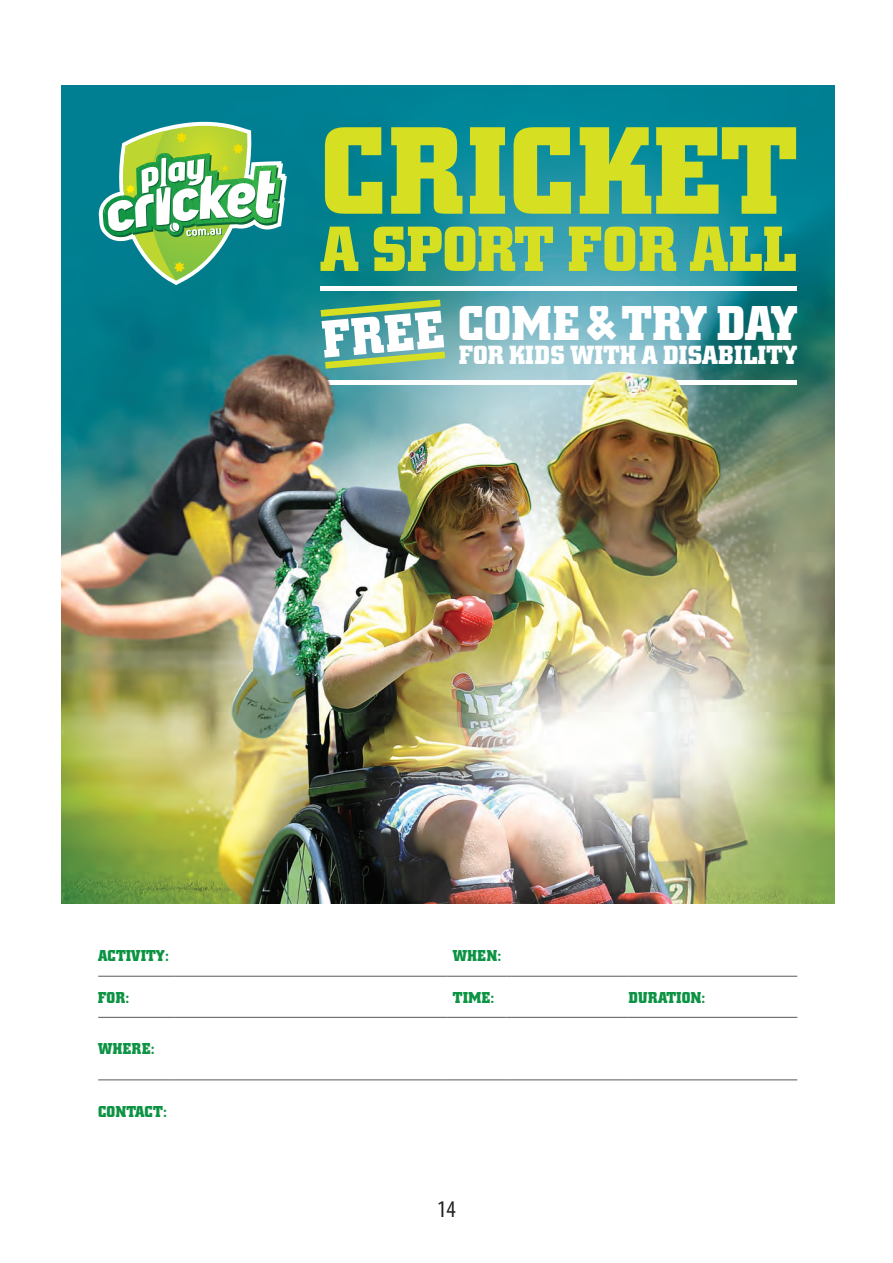
<style>
.page{position:relative;width:893px;height:1263px;background:#fff}
.page>*{position:absolute;margin:0;border:0;box-sizing:border-box;transform-origin:0 0}
.t1{font:700 122.55px "City";letter-spacing:.03em;color:#d6df21}
.t2{font:700 62.85px "City";color:#d6df21}
.t3{font:700 48.15px "City";letter-spacing:.02em;color:#fff}
.t4{font:700 25.95px "City";letter-spacing:.02em;color:#fff}
.t5{font:condensed 24px "Myriad Pro";color:#231f20}
.t6{font:700 15.6px "City";letter-spacing:.02em;color:#0d9344}
</style>
<div class="page">
<img style="left:61px;top:85px;width:773px;height:819px">
<svg style="left:321px;top:300px;width:124px;height:69px"></svg>
<hr style="left:321px;top:286px;width:476px;height:4px;background:#fff">
<hr style="left:321px;top:380px;width:476px;height:4px;background:#fff">
<svg style="left:98px;top:122px;width:189px;height:163px"></svg>
<hr style="left:98px;top:1017px;width:77px;height:1px;background:#57585a">
<hr style="left:175px;top:1017px;width:273px;height:1px;background:#57585a">
<hr style="left:448px;top:1017px;width:59px;height:1px;background:#57585a">
<hr style="left:507px;top:1017px;width:122px;height:1px;background:#57585a">
<hr style="left:629px;top:1017px;width:80px;height:1px;background:#57585a">
<hr style="left:709px;top:1017px;width:88px;height:1px;background:#57585a">
<hr style="left:98px;top:1079px;width:77px;height:1px;background:#57585a">
<hr style="left:175px;top:1079px;width:273px;height:1px;background:#57585a">
<hr style="left:448px;top:1079px;width:59px;height:1px;background:#57585a">
<hr style="left:507px;top:1079px;width:122px;height:1px;background:#57585a">
<hr style="left:629px;top:1079px;width:80px;height:1px;background:#57585a">
<hr style="left:709px;top:1079px;width:88px;height:1px;background:#57585a">
<hr style="left:98px;top:976px;width:77px;height:1px;background:#57585a">
<hr style="left:175px;top:976px;width:273px;height:1px;background:#57585a">
<hr style="left:448px;top:976px;width:59px;height:1px;background:#57585a">
<hr style="left:507px;top:976px;width:122px;height:1px;background:#57585a">
<hr style="left:629px;top:976px;width:80px;height:1px;background:#57585a">
<hr style="left:709px;top:976px;width:88px;height:1px;background:#57585a">
<img style="left:314px;top:370px;width:380px;height:21px">
<h1 class="t1" style="left:321px;top:103px;width:478px">CRICKET</h1>
<h2 class="t2" style="left:320px;top:214px;width:478px">A SPORT FOR ALL</h2>
<h3 class="t3" style="left:458px;top:296px;width:341px">COME &amp; TRY DAY</h3>
<h3 class="t4" style="left:459px;top:341px;width:340px">FOR KIDS WITH A DISABILITY</h3>
<p class="t6" style="left:98px;top:947px;width:72px">ACTIVITY:</p>
<p class="t6" style="left:453px;top:947px;width:50px">WHEN:</p>
<p class="t6" style="left:98px;top:988px;width:32px">FOR:</p>
<p class="t6" style="left:453px;top:988px;width:43px">TIME:</p>
<p class="t6" style="left:629px;top:988px;width:78px">DURATION:</p>
<p class="t6" style="left:98px;top:1040px;width:58px">WHERE:</p>
<p class="t6" style="left:98px;top:1103px;width:70px">CONTACT:</p>
<h3 class="t5" style="left:437px;top:1195px;width:20px">14</h3>
</div>
